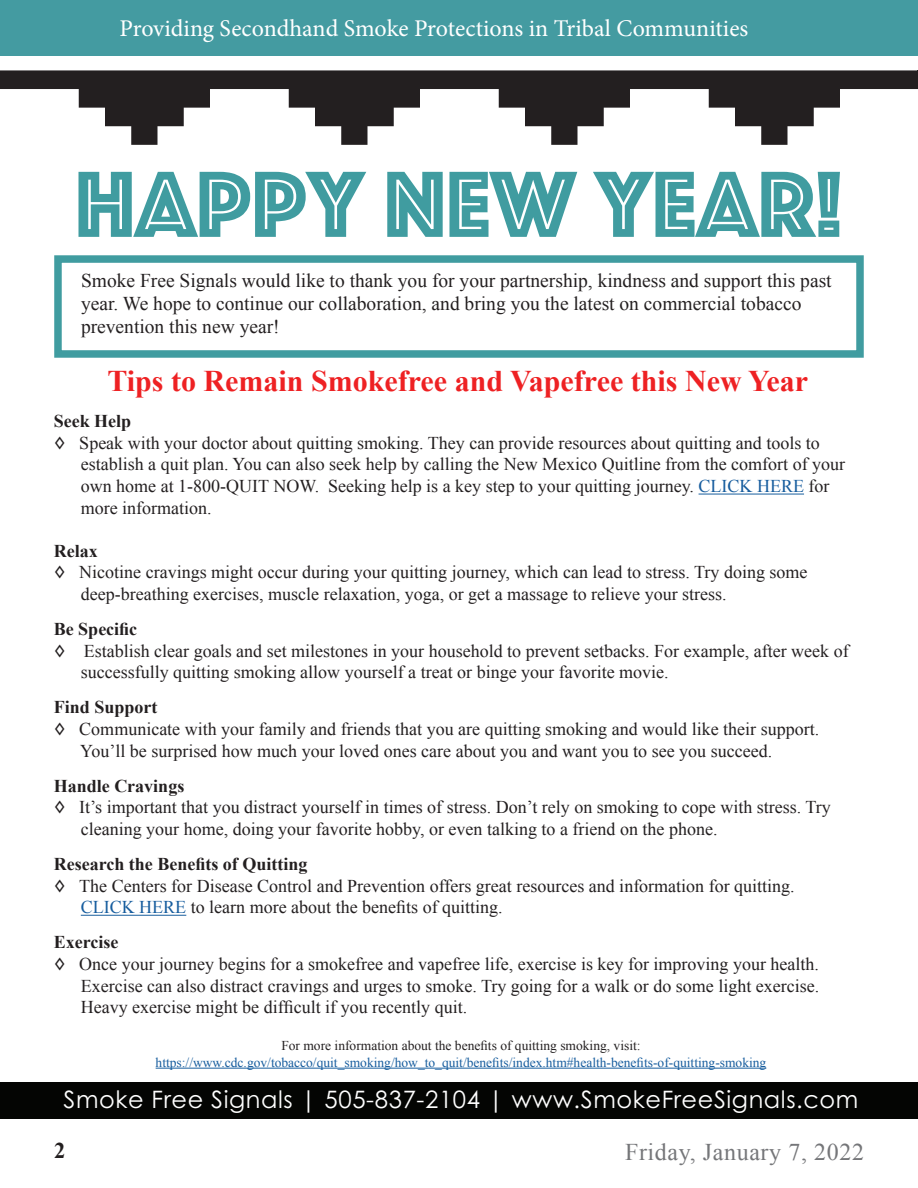
<style>
.page{position:relative;width:918px;height:1188px;background:#fff}
.page>*{position:absolute;margin:0;border:0;box-sizing:border-box;transform-origin:0 0}
.t1{font:97.5px "Phosphate Inline";color:#409ca0}
.t2{font:700 30px "Times New Roman";color:#ee2123}
.t3{font:24px "Century Gothic Pro";letter-spacing:.025em;color:#fff}
.t4{font:24px "Minion Pro";letter-spacing:-.005em;color:#fff}
.t5{font:24px "Times New Roman";letter-spacing:.025em;color:#757679}
.t6{font:700 22.5px "Times New Roman";color:#231f20}
.t7{font:19.5px/23.4px "Times New Roman";color:#231f20}
.t8{font:18px "Times New Roman";color:#231f20}
.t9{font:700 18px "Times New Roman";color:#231f20}
.t10{font:13.5px "Times New Roman";color:#175d9e}
.t11{font:13.5px "Times New Roman";color:#231f20}
.s1{font-family:"Eurostile"}
.s2{color:#175d9e}
</style>
<div class="page">
<div style="left:0;top:1082px;width:918px;height:36px;background:#040503"></div>
<div style="left:0;top:0;width:918px;height:56px;background:#449ba1"></div>
<svg style="left:0;top:70px;width:917px;height:75px"></svg>
<svg style="left:917px;top:70px;width:1px;height:19px"></svg>
<div style="left:54px;top:255px;width:810px;height:103px;border:8px solid #409ca0"></div>
<hr style="left:699px;top:494px;width:105px;height:1px;background:#175d9e">
<hr style="left:81px;top:915px;width:105px;height:1px;background:#175d9e">
<hr style="left:156px;top:1068px;width:610px;height:1px;background:#175d9e">
<p class="t4" style="left:120px;top:13px;width:630px">Providing Secondhand Smoke Protections in Tribal Communities</p>
<p class="t1" style="left:75px;top:135px;width:769px">HAPPY NEW YEAR!</p>
<p class="t7" style="left:81px;top:268px;width:752px">Smoke Free Signals would like to thank you for your partnership, kindness and support this past year. We hope to continue our collaboration, and bring you the latest on commercial tobacco prevention this new year!</p>
<p class="t2" style="left:108px;top:361px;width:702px">Tips to Remain Smokefree and Vapefree this New Year</p>
<p class="t9" style="left:54px;top:409px;width:79px">Seek Help</p>
<p class="t8" style="left:54px;top:431px;width:768px"><span class="s1">◊</span> Speak with your doctor about quitting smoking. They can provide resources about quitting and tools to</p>
<p class="t8" style="left:81px;top:452px;width:766px">establish a quit plan. You can also seek help by calling the New Mexico Quitline from the comfort of your</p>
<p class="t8" style="left:81px;top:474px;width:750px">own home at 1-800-QUIT NOW. Seeking help is a key step to your quitting journey. <span class="s2">CLICK HERE</span> for</p>
<p class="t8" style="left:81px;top:496px;width:132px">more information.</p>
<p class="t9" style="left:54px;top:538px;width:45px">Relax</p>
<p class="t8" style="left:54px;top:560px;width:755px"><span class="s1">◊</span> Nicotine cravings might occur during your quitting journey, which can lead to stress. Try doing some</p>
<p class="t8" style="left:81px;top:582px;width:647px">deep-breathing exercises, muscle relaxation, yoga, or get a massage to relieve your stress.</p>
<p class="t9" style="left:54px;top:617px;width:85px">Be Specific</p>
<p class="t8" style="left:54px;top:639px;width:796px"><span class="s1">◊</span> Establish clear goals and set milestones in your household to prevent setbacks. For example, after week of</p>
<p class="t8" style="left:81px;top:660px;width:589px">successfully quitting smoking allow yourself a treat or binge your favorite movie.</p>
<p class="t9" style="left:54px;top:695px;width:105px">Find Support</p>
<p class="t8" style="left:54px;top:717px;width:767px"><span class="s1">◊</span> Communicate with your family and friends that you are quitting smoking and would like their support.</p>
<p class="t8" style="left:80px;top:739px;width:694px">You’ll be surprised how much your loved ones care about you and want you to see you succeed.</p>
<p class="t9" style="left:54px;top:773px;width:132px">Handle Cravings</p>
<p class="t8" style="left:54px;top:795px;width:779px"><span class="s1">◊</span> It’s important that you distract yourself in times of stress. Don’t rely on smoking to cope with stress. Try</p>
<p class="t8" style="left:81px;top:817px;width:638px">cleaning your home, doing your favorite hobby, or even talking to a friend on the phone.</p>
<p class="t9" style="left:54px;top:852px;width:255px">Research the Benefits of Quitting</p>
<p class="t8" style="left:54px;top:874px;width:743px"><span class="s1">◊</span> The Centers for Disease Control and Prevention offers great resources and information for quitting.</p>
<p class="t8" style="left:81px;top:895px;width:423px"><span class="s2">CLICK HERE</span> to learn more about the benefits of quitting.</p>
<p class="t9" style="left:54px;top:930px;width:66px">Exercise</p>
<p class="t8" style="left:54px;top:952px;width:767px"><span class="s1">◊</span> Once your journey begins for a smokefree and vapefree life, exercise is key for improving your health.</p>
<p class="t8" style="left:81px;top:973px;width:740px">Exercise can also distract cravings and urges to smoke. Try going for a walk or do some light exercise.</p>
<p class="t8" style="left:81px;top:995px;width:388px">Heavy exercise might be difficult if you recently quit.</p>
<p class="t11" style="left:281px;top:1037px;width:361px">For more information about the benefits of quitting smoking, visit:</p>
<p class="t10" style="left:156px;top:1053px;width:612px">https://www.cdc.gov/tobacco/quit_smoking/how_to_quit/benefits/index.htm#health-benefits-of-quitting-smoking</p>
<h3 class="t3" style="left:63px;top:1085px;width:797px">Smoke Free Signals | 505-837-2104 | www.SmokeFreeSignals.com</h3>
<p class="t6" style="left:54px;top:1135px;width:13px">2</p>
<h3 class="t5" style="left:625px;top:1135px;width:240px">Friday, January 7, 2022</h3>
</div>
